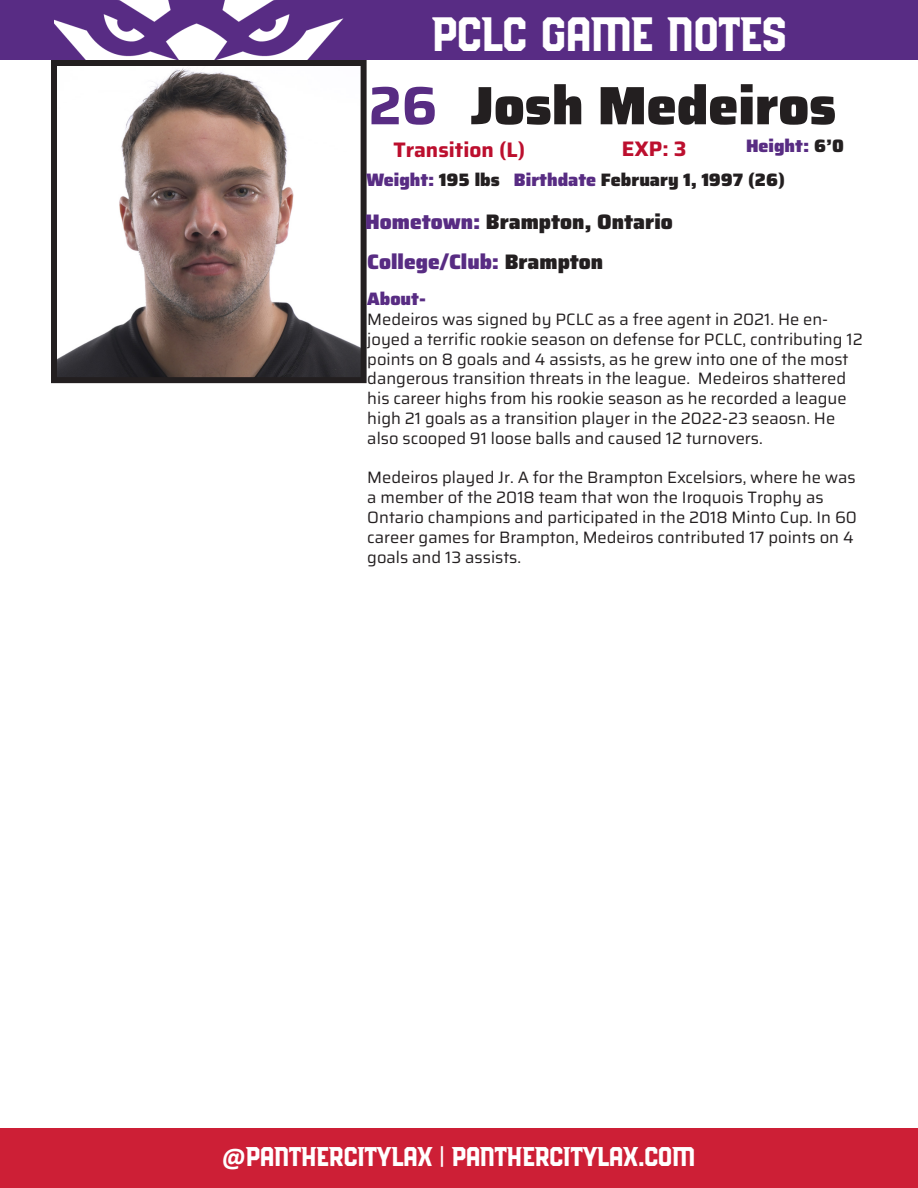
<style>
.page{position:relative;width:918px;height:1188px;background:#fff}
.page>*{position:absolute;margin:0;border:0;box-sizing:border-box;transform-origin:0 0}
.t1{font:100 54px "Saira";color:#231f20}
.t2{font:100 54px "Saira";color:#582c83}
.t3{font:48px "PCBLOCK Regular";color:#fff}
.t4{font:27px "PCBLOCK Regular";color:#fff}
.t5{font:100 21px "Saira";color:#231f20}
.t6{font:100 21px "Saira";color:#582c83}
.t7{font:100 21px "Saira";color:#bc0f2e}
.t8{font:100 18px "Saira";color:#582c83}
.t9{font:100 18px "Saira";color:#231f20}
.t10{font:100 16.5px/19.8px "Saira";color:#231f20}
.s1{color:#231f20}
.s2{color:#582c83}
.s3{font-family:"Calibri";font-weight:700}
.s4{font-family:"Morganite";font-weight:700}
</style>
<div class="page">
<img style="left:58px;top:68px;width:302px;height:308px">
<div style="left:51px;top:60px;width:316px;height:323px;border:6px solid #231f20"></div>
<div style="left:0;top:1129px;width:918px;height:59px;background:#cd1f36"></div>
<div style="left:0;top:0;width:918px;height:60px;background:#582c84"></div>
<img style="left:54px;top:1px;width:289px;height:59px">
<p class="t3" style="left:432px;top:13px;width:356px">PCLC GAME NOTES</p>
<p class="t2" style="left:369px;top:62px;width:70px">26</p>
<p class="t1" style="left:470px;top:62px;width:368px">Josh Medeiros</p>
<p class="t7" style="left:393px;top:133px;width:134px">Transition (L)</p>
<p class="t8" style="left:746px;top:131px;width:99px">Height: <span class="s1">6’0</span></p>
<p class="t8" style="left:367px;top:165px;width:135px">Weight: <span class="s1">195 lbs</span></p>
<p class="t9" style="left:514px;top:165px;width:272px"><span class="s2">Birthdate</span> February 1, 1997 (26)</p>
<p class="t5" style="left:365px;top:205px;width:309px"><span class="s2">Hometown:</span> Brampton, Ontario</p>
<p class="t6" style="left:367px;top:245px;width:237px">College/Club: <span class="s1">Brampton</span></p>
<p class="t8" style="left:367px;top:284px;width:60px">About-</p>
<p class="t10" style="left:367px;top:309px;width:497px">Medeiros was signed by PCLC as a free agent in 2021. He en&shy;joyed a terrific rookie season on defense for PCLC, contributing 12 points on 8 goals and 4 assists, as he grew into one of the most dangerous transition threats in the league. Medeiros shattered his career highs from his rookie season as he recorded a league high 21 goals as a transition player in the 2022-23 seaosn. He also scooped 91 loose balls and caused 12 turnovers.</p>
<p class="t10" style="left:367px;top:467px;width:491px">Medeiros played Jr. A for the Brampton Excelsiors, where he was a member of the 2018 team that won the Iroquois Trophy as Ontario champions and participated in the 2018 Minto Cup. In 60 career games for Brampton, Medeiros contributed 17 points on 4 goals and 13 assists.</p>
<p class="t7" style="left:622px;top:131px;width:67px">EXP: 3</p>
<p class="t4" style="left:222px;top:1145px;width:39px"><span class="s3">@</span>PANTHERCITYLA</p>
<p class="t4" style="left:417px;top:1145px;width:49px">X <span class="s4">|</span> PANTHERCITYLA</p>
<p class="t4" style="left:623px;top:1145px;width:73px">X.COM</p>
</div>
